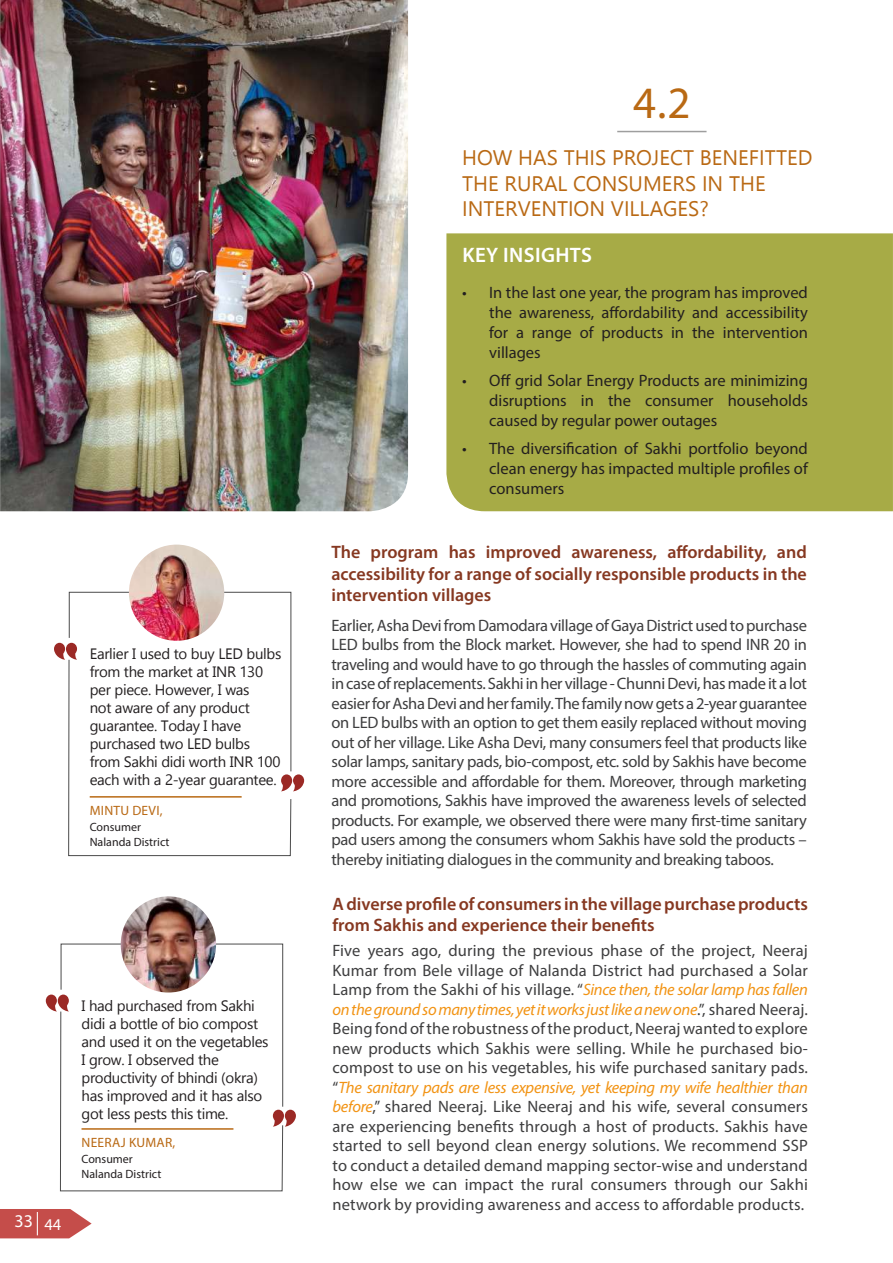
<style>
.page{position:relative;width:893px;height:1263px;background:#fff}
.page>*{position:absolute;margin:0;border:0;box-sizing:border-box;transform-origin:0 0}
.t1{font:45px "Myriad Pro";color:#b96914}
.t2{font:21px/25.2px "Nirmala UI";color:#b96914}
.t3{font:600 21px "Myriad Pro";letter-spacing:.02em;color:#fff}
.t4{font:600 18px/21.6px "Myriad Pro";color:#863821;text-align:justify}
.t5{font:18px "Myriad Pro";color:#fff}
.t6{font:16.5px/19.5px "Myriad Pro";color:#3e3e3f;text-align:justify}
.t7{font:16.5px/19.8px "Myriad Pro";color:#231f20;text-align:justify}
.t8{font:15px/18px "Gadugi";letter-spacing:-.02em;color:#231f20}
.t9{font:13.5px "Myriad Pro";letter-spacing:.02em;color:#b96914}
.t10{font:12px/14.4px "Myriad Pro";color:#231f20}
.s1{font-style:italic;color:#f29313}
</style>
<div class="page">
<svg style="left:0;top:1209px;width:92px;height:29px;background:#cc6461"></svg>
<hr style="left:617px;top:131px;width:89px;height:1px;background:#787878">
<div style="left:446px;top:233px;width:447px;height:278px;background:#a7ab46"></div>
<img style="left:0;top:0;width:408px;height:511px">
<svg style="left:54px;top:591px;width:250px;height:265px"></svg>
<svg style="left:46px;top:943px;width:250px;height:248px"></svg>
<img style="left:129px;top:545px;width:95px;height:96px;border-radius:48px">
<img style="left:121px;top:896px;width:95px;height:96px;border-radius:48px">
<p class="t8" style="left:90px;top:645px;width:193px">Earlier I used to buy LED bulbs from the market at INR 130 per piece. However, I was<br>not aware of any product guarantee. Today I have purchased two LED bulbs from Sakhi didi worth INR 100 each with a 2-year guarantee.</p>
<p class="t9" style="left:90px;top:802px;width:74px">MINTU DEVI,</p>
<p class="t10" style="left:90px;top:820px;width:81px">Consumer<br>Nalanda District</p>
<p class="t5" style="left:14px;top:1210px;width:48px">33 <sub>44</sub></p>
<p class="t8" style="left:82px;top:997px;width:189px">I had purchased from Sakhi didi a bottle of bio compost and used it on the vegetables<br>I grow. I observed the productivity of bhindi (okra) has improved and it has also got less pests this time.</p>
<p class="t9" style="left:82px;top:1134px;width:95px">NEERAJ KUMAR,</p>
<p class="t10" style="left:82px;top:1152px;width:81px">Consumer<br>Nalanda District</p>
<h1 class="t1" style="left:633px;top:75px;width:59px">4.2</h1>
<p class="t2" style="left:462px;top:144px;width:352px">HOW HAS THIS PROJECT BENEFITTED<br>THE RURAL CONSUMERS IN THE<br>INTERVENTION VILLAGES?</p>
<p class="t3" style="left:462px;top:242px;width:131px">KEY INSIGHTS</p>
<p class="t7" style="left:489px;top:283px;width:320px;text-indent:-27px">• In the last one year, the program has improved the awareness, affordability and accessibility for a range of products in the intervention villages</p>
<p class="t7" style="left:489px;top:370px;width:320px;text-indent:-27px">• Off grid Solar Energy Products are minimizing disruptions in the consumer households caused by regular power outages</p>
<p class="t7" style="left:489px;top:438px;width:320px;text-indent:-27px">• The diversification of Sakhi portfolio beyond clean energy has impacted multiple profiles of consumers</p>
<p class="t4" style="left:331px;top:541px;width:477px">The program has improved awareness, affordability, and accessibility for a range of socially responsible products in the intervention villages</p>
<p class="t6" style="left:331px;top:615px;width:477px">Earlier, Asha Devi from Damodara village of Gaya District used to purchase LED bulbs from the Block market. However, she had to spend INR 20 in traveling and would have to go through the hassles of commuting again in case of replacements. Sakhi in her village - Chunni Devi, has made it a lot easier for Asha Devi and her family. The family now gets a 2-year guarantee on LED bulbs with an option to get them easily replaced without moving out of her village. Like Asha Devi, many consumers feel that products like solar lamps, sanitary pads, bio-compost, etc. sold by Sakhis have become more accessible and affordable for them. Moreover, through marketing and promotions, Sakhis have improved the awareness levels of selected products. For example, we observed there were many first-time sanitary pad users among the consumers whom Sakhis have sold the products – thereby initiating dialogues in the community and breaking taboos.</p>
<p class="t4" style="left:332px;top:892px;width:477px">A diverse profile of consumers in the village purchase products from Sakhis and experience their benefits</p>
<p class="t6" style="left:332px;top:941px;width:477px">Five years ago, during the previous phase of the project, Neeraj Kumar from Bele village of Nalanda District had purchased a Solar Lamp from the Sakhi of his village. “<span class="s1">Since then, the solar lamp has fallen on the ground so many times, yet it works just like a new one</span>.”, shared Neeraj.<br>Being fond of the robustness of the product, Neeraj wanted to explore new products which Sakhis were selling. While he purchased bio&shy;compost to use on his vegetables, his wife purchased sanitary pads. “<span class="s1">The sanitary pads are less expensive, yet keeping my wife healthier than before</span>,” shared Neeraj. Like Neeraj and his wife, several consumers are experiencing benefits through a host of products. Sakhis have started to sell beyond clean energy solutions. We recommend SSP to conduct a detailed demand mapping sector-wise and understand how else we can impact the rural consumers through our Sakhi network by providing awareness and access to affordable products.</p>
</div>
